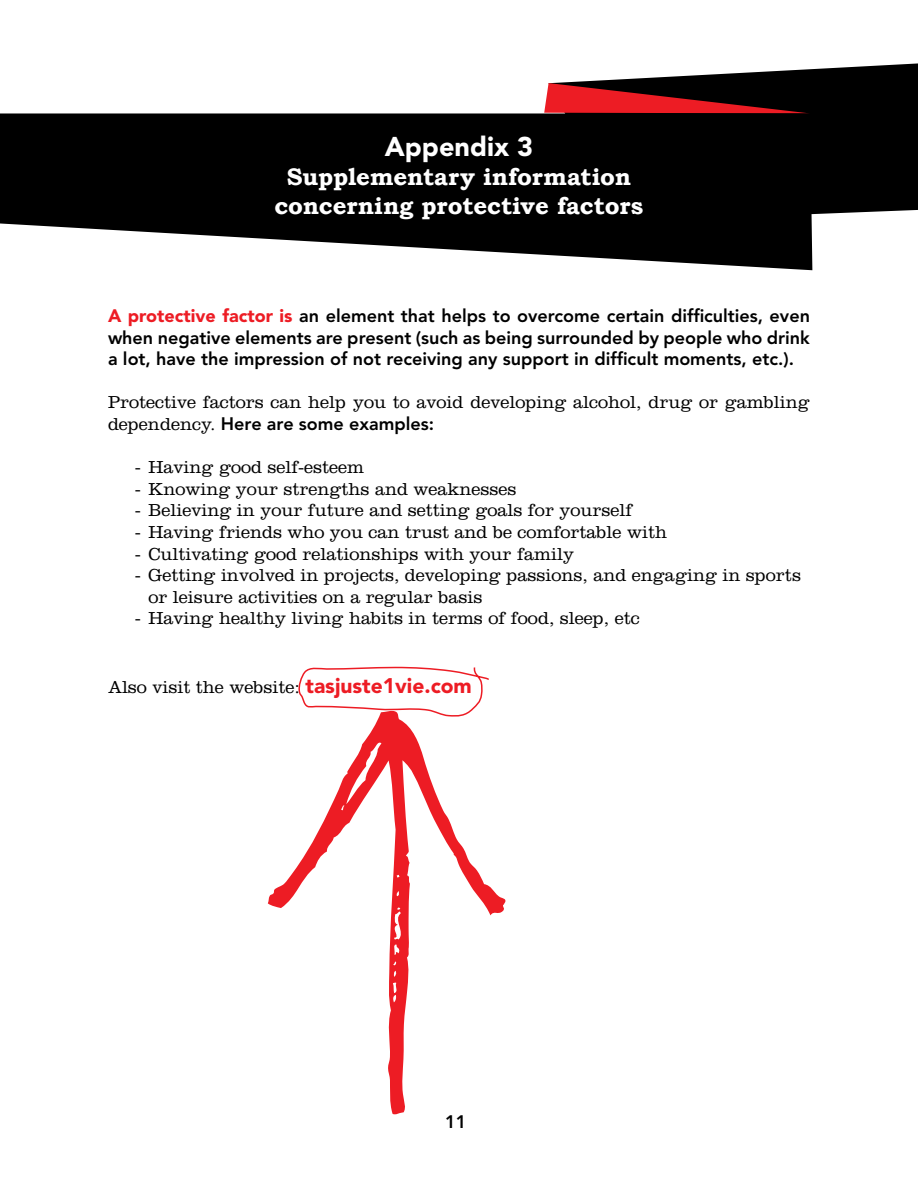
<style>
.page{position:relative;width:918px;height:1188px;background:#fff}
.page>*{position:absolute;margin:0;border:0;box-sizing:border-box;transform-origin:0 0}
.t1{font:900 27px "Avenir";color:#fff}
.t2{font:700 24px/28.8px "Bookman Old Style";letter-spacing:-.005em;color:#fff;text-align:center}
.t3{font:300 18px/21.6px "Clarendon";color:#000}
.t4{font:800 18px/21.6px "Avenir";color:#000;text-align:justify}
.s1{font-weight:900;color:#ed1c24}
.s2{font-family:"Clarendon";font-weight:300}
.s3{font-family:"Avenir";font-weight:900;font-size:21px;color:#ed1c24}
</style>
<div class="page">
<svg style="left:553px;top:63px;width:365px;height:152px;fill:#000"></svg>
<svg style="left:544px;top:83px;width:266px;height:30px;background:#761014"></svg>
<svg style="left:0;top:113px;width:812px;height:157px;background:#262626"></svg>
<svg style="left:298px;top:666px;width:191px;height:44px"></svg>
<svg style="left:268px;top:710px;width:238px;height:405px"></svg>
<h1 class="t1" style="left:385px;top:131px;width:150px">Appendix 3</h1>
<h2 class="t2" style="left:274px;top:162px;width:370px">Supplementary information concerning protective factors</h2>
<p class="t4" style="left:108px;top:305px;width:703px"><span class="s1">A protective factor is</span> an element that helps to overcome certain difficulties, even when negative elements are present (such as being surrounded by people who drink a lot, have the impression of not receiving any support in difficult moments, etc.).</p>
<p class="t3" style="left:108px;top:391px;width:703px">Protective factors can help you to avoid developing alcohol, drug or gambling</p>
<p class="t4" style="left:108px;top:413px;width:328px"><span class="s2">dependency.</span> Here are some examples:</p>
<p class="t3" style="left:135px;top:456px;width:230px">- Having good self-esteem</p>
<p class="t3" style="left:135px;top:478px;width:383px">- Knowing your strengths and weaknesses</p>
<p class="t3" style="left:135px;top:499px;width:499px">- Believing in your future and setting goals for yourself</p>
<p class="t3" style="left:135px;top:521px;width:534px">- Having friends who you can trust and be comfortable with</p>
<p class="t3" style="left:135px;top:543px;width:441px">- Cultivating good relationships with your family</p>
<p class="t3" style="left:148px;top:564px;width:654px;text-indent:-14px">- Getting involved in projects, developing passions, and engaging in sports or leisure activities on a regular basis</p>
<p class="t3" style="left:135px;top:607px;width:506px">- Having healthy living habits in terms of food, sleep, etc</p>
<p class="t3" style="left:108px;top:676px;width:365px">Also visit the website: <span class="s3">tasjuste1vie.com</span></p>
<p class="t4" style="left:445px;top:1111px;width:23px">11</p>
</div>
